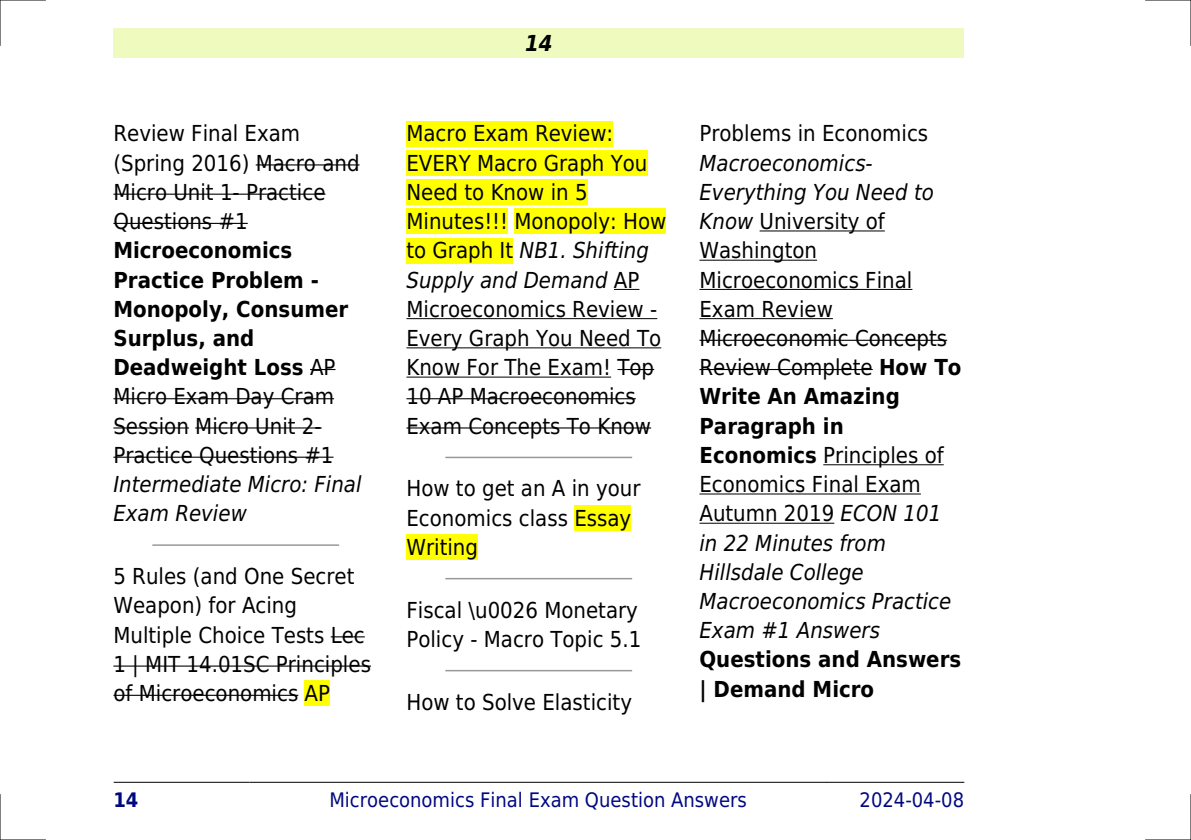
<style>
.page{position:relative;width:1191px;height:840px;background:#fff}
.page>*{position:absolute;margin:0;border:0;box-sizing:border-box;transform-origin:0 0}
.t1{font:22px/29.2px "DejaVu Sans Condensed";color:#000}
.t2{font:700 22px/29.2px "DejaVu Sans Condensed";color:#000}
.t3{font:italic 22px/29.2px "DejaVu Sans Condensed";color:#000}
.t4{font:italic 700 22px "DejaVu Sans Condensed";color:#000}
.t5{font:20px "DejaVu Sans Condensed";color:#000880}
.t6{font:700 20px "DejaVu Sans Condensed";color:#000880}
.s1{font-weight:400}
.s2{font-style:italic}
.s3{font-weight:700}
</style>
<div class="page">
<div style="left:113px;top:28px;width:851px;height:30px;background:#effbbe"></div>
<hr style="left:114px;top:781px;width:136px;height:1px;background:#000">
<hr style="left:250px;top:781px;width:576px;height:1px;background:#000">
<hr style="left:826px;top:781px;width:138px;height:1px;background:#000">
<hr style="left:256px;top:164px;width:103px;height:1px;background:#000">
<hr style="left:113px;top:193px;width:212px;height:2px;background:#000">
<hr style="left:113px;top:223px;width:135px;height:1px;background:#000">
<svg style="left:310px;top:369px;width:25px;height:1px"></svg>
<hr style="left:113px;top:398px;width:221px;height:1px;background:#000">
<hr style="left:113px;top:427px;width:76px;height:1px;background:#000">
<hr style="left:195px;top:427px;width:127px;height:1px;background:#000">
<hr style="left:113px;top:456px;width:220px;height:1px;background:#000">
<hr style="left:153px;top:544px;width:185px;height:1px;background:#999">
<hr style="left:331px;top:636px;width:34px;height:1px;background:#000">
<hr style="left:113px;top:665px;width:258px;height:1px;background:#000">
<hr style="left:113px;top:694px;width:185px;height:1px;background:#000">
<div style="left:305px;top:680px;width:25px;height:25px;background:#ff0"></div>
<div style="left:406px;top:121px;width:207px;height:25px;background:#ff0"></div>
<div style="left:406px;top:150px;width:241px;height:26px;background:#ff0"></div>
<div style="left:406px;top:179px;width:182px;height:26px;background:#ff0"></div>
<div style="left:406px;top:208px;width:102px;height:26px;background:#ff0"></div>
<div style="left:514px;top:208px;width:152px;height:26px;background:#ff0"></div>
<div style="left:406px;top:238px;width:107px;height:25px;background:#ff0"></div>
<svg style="left:614px;top:289px;width:25px;height:1px"></svg>
<hr style="left:406px;top:318px;width:251px;height:1px;background:#000">
<hr style="left:406px;top:347px;width:255px;height:1px;background:#000">
<hr style="left:406px;top:376px;width:205px;height:1px;background:#000">
<hr style="left:617px;top:369px;width:37px;height:1px;background:#000">
<hr style="left:406px;top:398px;width:230px;height:1px;background:#000">
<hr style="left:406px;top:427px;width:245px;height:1px;background:#000">
<hr style="left:446px;top:456px;width:185px;height:2px;background:#999">
<div style="left:574px;top:505px;width:57px;height:25px;background:#ff0"></div>
<div style="left:406px;top:534px;width:72px;height:25px;background:#ff0"></div>
<hr style="left:446px;top:577px;width:185px;height:2px;background:#999">
<hr style="left:446px;top:669px;width:185px;height:2px;background:#999">
<hr style="left:759px;top:230px;width:126px;height:1px;background:#000">
<hr style="left:699px;top:259px;width:118px;height:1px;background:#000">
<hr style="left:699px;top:289px;width:213px;height:1px;background:#000">
<hr style="left:699px;top:318px;width:134px;height:1px;background:#000">
<hr style="left:699px;top:339px;width:248px;height:1px;background:#000">
<hr style="left:699px;top:369px;width:173px;height:1px;background:#000">
<hr style="left:823px;top:464px;width:120px;height:1px;background:#000">
<hr style="left:699px;top:493px;width:222px;height:1px;background:#000">
<hr style="left:699px;top:522px;width:135px;height:1px;background:#000">
<hr style="left:0;top:0;width:45px;height:1px;background:#000">
<hr style="left:1145px;top:0;width:46px;height:1px;background:#000">
<hr style="left:0;top:839px;width:45px;height:1px;background:#000">
<hr style="left:1145px;top:839px;width:46px;height:1px;background:#000">
<hr style="left:0;top:0;width:1px;height:45px;background:#000">
<hr style="left:0;top:794px;width:1px;height:45px;background:#000">
<hr style="left:1190px;top:0;width:1px;height:45px;background:#000">
<hr style="left:1190px;top:794px;width:1px;height:45px;background:#000">
<p class="t1" style="left:113px;top:119px;width:248px">Review Final Exam (Spring 2016) Macro and<br>Micro Unit 1- Practice<br>Questions #1</p>
<p class="t2" style="left:113px;top:236px;width:236px">Microeconomics<br>Practice Problem -<br>Monopoly, Consumer<br>Surplus, and<br>Deadweight Loss <span class="s1">AP<br>Micro Exam Day Cram<br>Session Micro Unit 2-<br>Practice Questions #1</span></p>
<p class="t3" style="left:113px;top:469px;width:250px">Intermediate Micro: Final<br>Exam Review</p>
<p class="t1" style="left:113px;top:561px;width:259px">5 Rules (and One Secret<br>Weapon) for Acing<br>Multiple Choice Tests Lec<br>1 | MIT 14.01SC Principles of Microeconomics AP</p>
<p class="t4" style="left:525px;top:30px;width:29px">14</p>
<p class="t1" style="left:406px;top:119px;width:261px">Macro Exam Review:<br>EVERY Macro Graph You<br>Need to Know in 5<br>Minutes!!! Monopoly: How to Graph It <span class="s2">NB1. Shifting<br>Supply and Demand</span> AP<br>Microeconomics Review -<br>Every Graph You Need To<br>Know For The Exam! Top<br>10 AP Macroeconomics<br>Exam Concepts To Know</p>
<p class="t1" style="left:406px;top:474px;width:236px">How to get an A in your<br>Economics class Essay<br>Writing</p>
<p class="t1" style="left:406px;top:595px;width:236px">Fiscal \u0026 Monetary<br>Policy - Macro Topic 5.1</p>
<p class="t1" style="left:406px;top:687px;width:227px">How to Solve Elasticity</p>
<p class="t1" style="left:699px;top:119px;width:230px">Problems in Economics</p>
<p class="t1" style="left:699px;top:148px;width:263px"><span class="s2">Macroeconomics-<br>Everything You Need to<br>Know</span> University of<br>Washington<br>Microeconomics Final<br>Exam Review<br>Microeconomic Concepts<br>Review Complete <span class="s3">How To<br>Write An Amazing<br>Paragraph in<br>Economics</span> Principles of<br>Economics Final Exam<br>Autumn 2019 <span class="s2">ECON 101 in 22 Minutes from<br>Hillsdale College<br>Macroeconomics Practice<br>Exam #1 Answers</span></p>
<p class="t2" style="left:699px;top:645px;width:263px">Questions and Answers | Demand Micro</p>
<p class="t6" style="left:113px;top:787px;width:27px">14</p>
<p class="t5" style="left:329px;top:787px;width:419px">Microeconomics Final Exam Question Answers</p>
<p class="t5" style="left:859px;top:787px;width:106px">2024-04-08</p>
</div>
